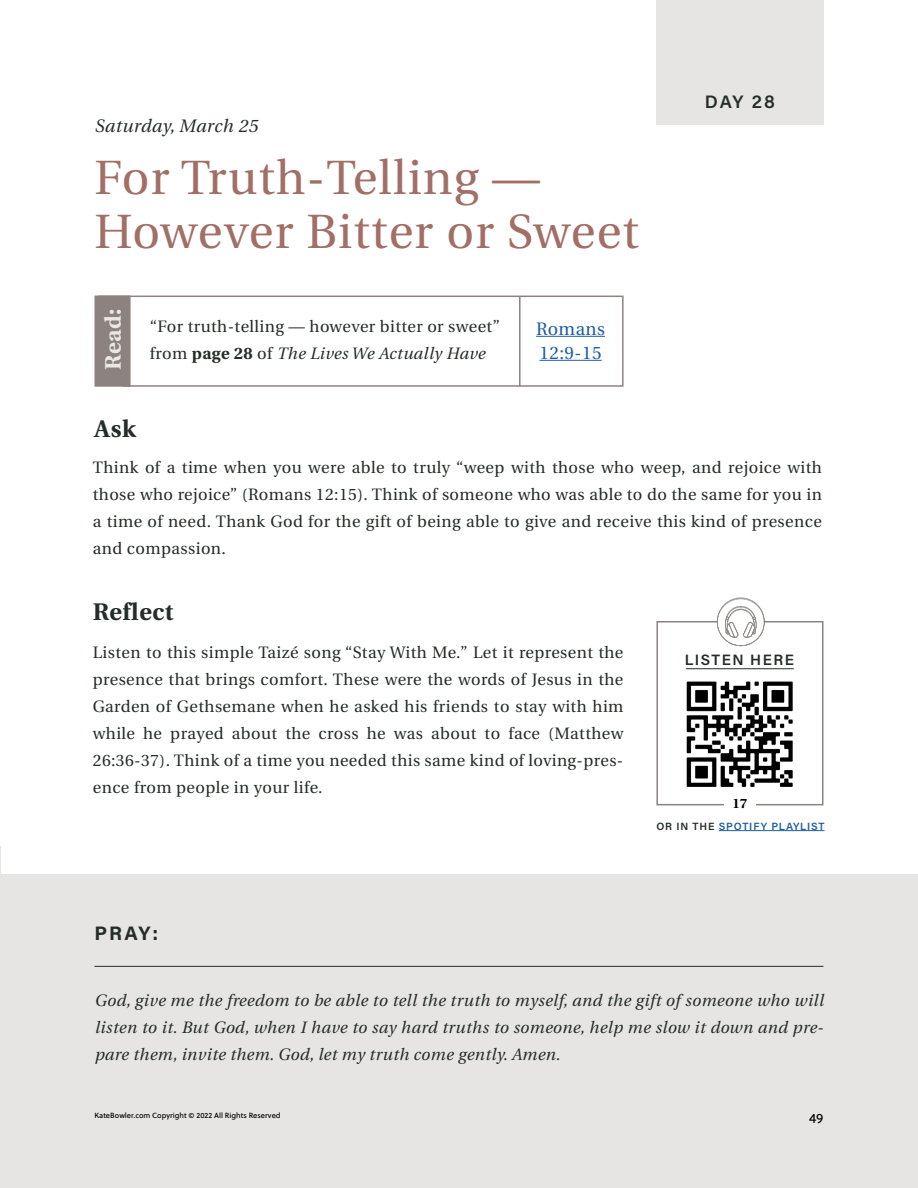
<style>
.page{position:relative;width:918px;height:1188px;background:#fff}
.page>*{position:absolute;margin:0;border:0;box-sizing:border-box;transform-origin:0 0}
.t1{font:48px/54px "Heuristica";letter-spacing:.025em;color:#a26f66}
.t2{font:700 24px "Heuristica";letter-spacing:.025em;color:#242d28}
.t3{font:700 22.5px "Heuristica";color:#eae8e3}
.t4{font:700 19.5px "Acumin Pro";color:#242d28}
.t5{font:italic 18px "Heuristica";letter-spacing:.025em;color:#242d28}
.t6{font:18px/24px "Heuristica";letter-spacing:.025em;color:#215e9e}
.t7{font:600 18px "Acumin Pro";color:#242d28}
.t8{font:16.5px/27px "Heuristica";letter-spacing:.025em;color:#242d28;text-align:justify}
.t9{font:italic 16.5px/27px "Heuristica";letter-spacing:.025em;color:#242d28;text-align:justify}
.t10{font:600 15px "Acumin Pro";letter-spacing:.1em;color:#242d28}
.t11{font:700 13.5px "Heuristica";color:#000}
.t12{font:13.5px "Soleil";color:#000}
.t13{font:600 10.5px "Acumin Pro";letter-spacing:.08em;color:#215e9e}
.t14{font:7.5px "Soleil Bk";color:#000}
.s1{font-weight:700}
.s2{font-style:italic}
.s3{color:#242d28}
</style>
<div class="page">
<hr style="left:0;top:846px;width:1px;height:342px;background:#e7e5e4">
<div style="left:94px;top:296px;width:37px;height:91px;background:#8c8381;border:2px solid #8c8381"></div>
<div style="left:656px;top:0;width:168px;height:124px;background:#e7e5e4"></div>
<div style="left:1px;top:875px;width:917px;height:313px;background:#e7e5e4"></div>
<hr style="left:94px;top:966px;width:730px;height:1px;background:#242d28">
<hr style="left:536px;top:336px;width:69px;height:1px;background:#215e9e">
<hr style="left:539px;top:360px;width:63px;height:1px;background:#215e9e">
<hr style="left:123px;top:385px;width:499px;height:2px;background:#8c8381">
<hr style="left:98px;top:296px;width:526px;height:1px;background:#8d8382">
<hr style="left:519px;top:297px;width:2px;height:90px;background:#8c8381">
<hr style="left:622px;top:297px;width:2px;height:90px;background:#8c8381">
<img style="left:726px;top:681px;width:28px;height:105px">
<svg style="left:656px;top:621px;width:70px;height:185px"></svg>
<hr style="left:686px;top:668px;width:108px;height:1px;background:#242d28">
<svg style="left:754px;top:621px;width:70px;height:185px"></svg>
<img style="left:714px;top:597px;width:52px;height:50px">
<hr style="left:719px;top:830px;width:106px;height:1px;background:#215e9e">
<p class="t5" style="left:95px;top:112px;width:165px">Saturday, March 25</p>
<h1 class="t1" style="left:94px;top:151px;width:546px">For Truth-Telling —<br>However Bitter or Sweet</h1>
<h3 class="t3" style="left:95px;top:370px;width:63px;rotate:-90deg">Read:</h3>
<p class="t8" style="left:150px;top:313px;width:352px">“For truth-telling — however bitter or sweet” from <span class="s1">page 28</span> of <span class="s2">The Lives We Actually Have</span></p>
<h2 class="t2" style="left:94px;top:409px;width:43px">Ask</h2>
<p class="t6" style="left:536px;top:317px;width:70px">Romans<br>12:9-15</p>
<p class="t7" style="left:705px;top:89px;width:71px">DAY 28</p>
<p class="t8" style="left:93px;top:454px;width:731px">Think of a time when you were able to truly “weep with those who weep, and rejoice with those who rejoice” (Romans 12:15). Think of someone who was able to do the same for you in a time of need. Thank God for the gift of being able to give and receive this kind of presence and compassion.</p>
<h2 class="t2" style="left:93px;top:592px;width:82px">Reflect</h2>
<p class="t8" style="left:93px;top:639px;width:532px">Listen to this simple Taizé song “Stay With Me.” Let it represent the presence that brings comfort. These were the words of Jesus in the Garden of Gethsemane when he asked his friends to stay with him while he prayed about the cross he was about to face (Matthew 26:36-37). Think of a time you needed this same kind of loving-pres&shy;ence from people in your life.</p>
<p class="t10" style="left:685px;top:650px;width:111px">LISTEN HERE</p>
<p class="t11" style="left:732px;top:792px;width:17px">17</p>
<p class="t13" style="left:656px;top:819px;width:170px"><span class="s3">OR IN THE</span> SPOTIFY PLAYLIST</p>
<p class="t4" style="left:94px;top:920px;width:65px">PRAY:</p>
<p class="t9" style="left:94px;top:986px;width:731px">God, give me the freedom to be able to tell the truth to myself, and the gift of someone who will listen to it. But God, when I have to say hard truths to someone, help me slow it down and pre&shy;pare them, invite them. God, let my truth come gently. Amen.</p>
<p class="t14" style="left:94px;top:1110px;width:188px">KateBowler.com Copyright © 2022 All Rights Reserved</p>
<p class="t12" style="left:809px;top:1108px;width:16px">49</p>
</div>
